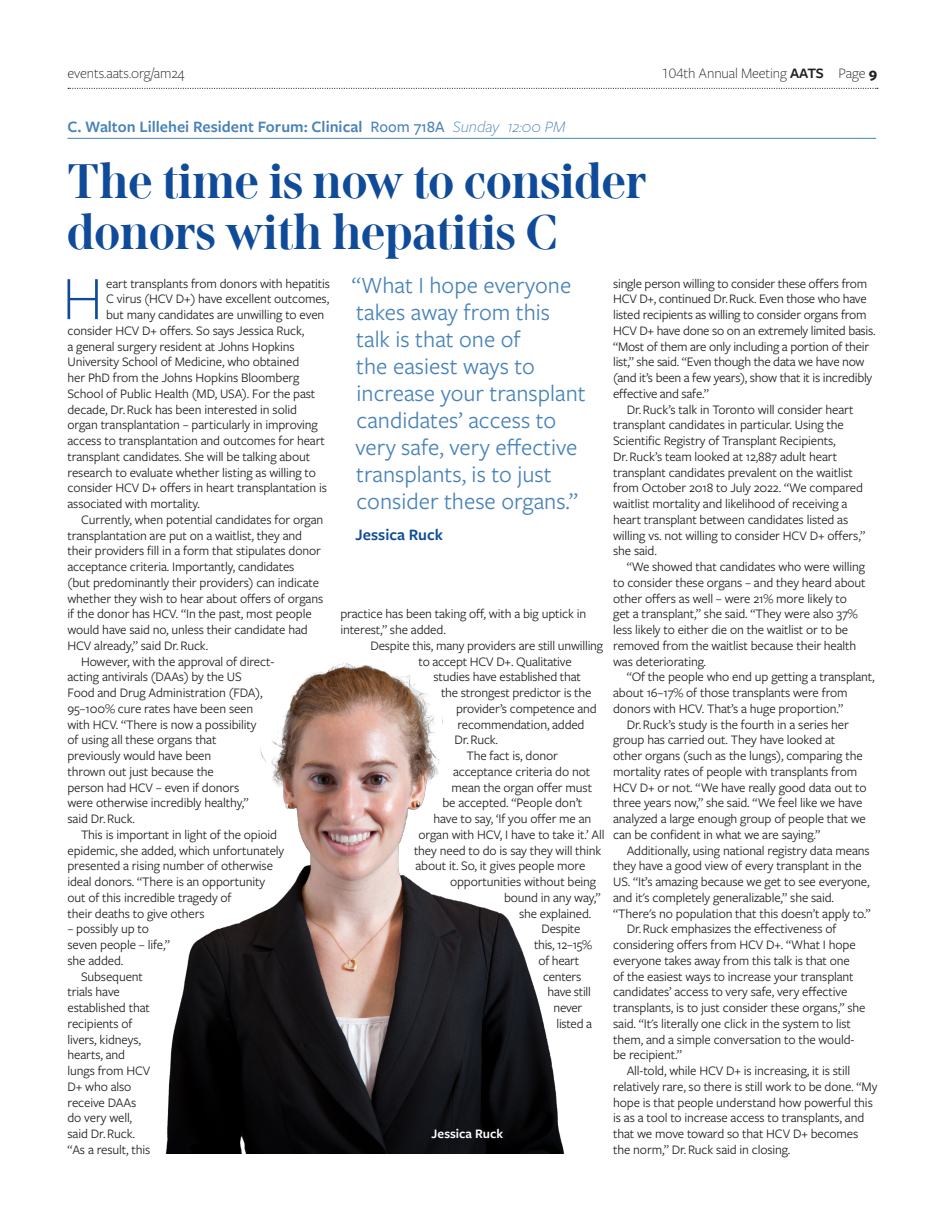
<style>
.page{position:relative;width:945px;height:1215px;background:#fff}
.page>*{position:absolute;margin:0;border:0;box-sizing:border-box;transform-origin:0 0}
.Drop_cap_5_light{font:300 63.9px "Freight Sans Pro";color:#0f4b99}
.Headline_2{font:700 48px/51px "Venti Quattro";letter-spacing:.01em;color:#0f4b99}
.Quote_1{font:24px/27px "Freight Sans Pro";color:#4883b9}
.Bar_Information{font:600 16.5px "Freight Sans Pro";color:#4883b9}
.Quotee_1_copy{font:600 16.5px "Freight Sans Pro";color:#0f4b99}
.t1{font:300 15px "Freight Sans Pro";letter-spacing:-.01em;color:#231f20}
.Body_FREIGHT{font:13.5px/15.8px "Freight Sans Pro";letter-spacing:-.01em;color:#231f20}
.Drop_cap_5_light-2{font:13.5px "Freight Sans Pro";letter-spacing:-.01em;color:#231f20}
.t2{font:600 13.5px "Freight Sans Pro";color:#fff}
.s1{font-weight:600}
.s2{font-weight:700}
.s3{font-weight:500}
.s4{font-weight:300;font-style:italic}
</style>
<div class="page">
<svg style="left:68px;top:88px;width:810px;height:1px"></svg>
<hr style="left:68px;top:138px;width:808px;height:1px;background:#4883b9">
<img style="left:165px;top:662px;width:400px;height:492px">
<svg style="left:434px;top:1041px;width:131px;height:97px;background:#212225"></svg>
<p class="t1" style="left:68px;top:63px;width:119px">events.aats.org/am24</p>
<p class="t1" style="left:661px;top:63px;width:218px">104th Annual Meeting <span class="s1">AATS</span> Page <span class="s2">9</span></p>
<p class="Bar_Information" style="left:68px;top:115px;width:499px">C. Walton Lillehei Resident Forum: Clinical <span class="s3">Room 718A</span> <span class="s4">Sunday 12:00 PM</span></p>
<p class="Headline_2" style="left:68px;top:155px;width:581px">The time is now to consider donors with hepatitis C</p>
<p class="Drop_cap_5_light" style="left:62px;top:256px;width:42px">H</p>
<p class="Drop_cap_5_light-2" style="left:106px;top:274px;width:225px">eart transplants from donors with hepatitis</p>
<p class="Quote_1" style="left:352px;top:271px;width:235px">“What I hope everyone takes away from this<br>talk is that one of<br>the easiest ways to increase your transplant candidates’ access to very safe, very effective transplants, is to just consider these organs.”</p>
<p class="Quotee_1_copy" style="left:356px;top:524px;width:89px">Jessica Ruck</p>
<p class="Body_FREIGHT" style="left:613px;top:275px;width:264px">single person willing to consider these offers from HCV D+, continued Dr. Ruck. Even those who have listed recipients as willing to consider organs from HCV D+ have done so on an extremely limited basis. “Most of them are only including a portion of their list,” she said. “Even though the data we have now (and it’s been a few years), show that it is incredibly effective and safe.”</p>
<p class="Body_FREIGHT" style="left:613px;top:401px;width:254px;text-indent:14px">Dr. Ruck’s talk in Toronto will consider heart transplant candidates in particular. Using the Scientific Registry of Transplant Recipients,<br>Dr. Ruck’s team looked at 12,887 adult heart transplant candidates prevalent on the waitlist from October 2018 to July 2022. “We compared waitlist mortality and likelihood of receiving a heart transplant between candidates listed as willing vs. not willing to consider HCV D+ offers,” she said.</p>
<p class="Body_FREIGHT" style="left:613px;top:558px;width:254px;text-indent:14px">“We showed that candidates who were willing to consider these organs – and they heard about other offers as well – were 21% more likely to get a transplant,” she said. “They were also 37% less likely to either die on the waitlist or to be removed from the waitlist because their health was deteriorating.</p>
<p class="Body_FREIGHT" style="left:613px;top:669px;width:263px;text-indent:14px">“Of the people who end up getting a transplant, about 16–17% of those transplants were from donors with HCV. That’s a huge proportion.”</p>
<p class="Body_FREIGHT" style="left:613px;top:716px;width:255px;text-indent:14px">Dr. Ruck’s study is the fourth in a series her group has carried out. They have looked at other organs (such as the lungs), comparing the mortality rates of people with transplants from HCV D+ or not. “We have really good data out to three years now,” she said. “We feel like we have analyzed a large enough group of people that we can be confident in what we are saying.”</p>
<p class="Body_FREIGHT" style="left:613px;top:842px;width:259px;text-indent:14px">Additionally, using national registry data means they have a good view of every transplant in the US. “It’s amazing because we get to see everyone, and it's completely generalizable,” she said. “There's no population that this doesn’t apply to.”</p>
<p class="Body_FREIGHT" style="left:613px;top:921px;width:254px;text-indent:14px">Dr. Ruck emphasizes the effectiveness of considering offers from HCV D+. “What I hope everyone takes away from this talk is that one<br>of the easiest ways to increase your transplant candidates’ access to very safe, very effective transplants, is to just consider these organs,” she said. “It's literally one click in the system to list them, and a simple conversation to the would&shy;be recipient.”</p>
<p class="Body_FREIGHT" style="left:613px;top:1062px;width:266px;text-indent:14px">All-told, while HCV D+ is increasing, it is still relatively rare, so there is still work to be done. “My hope is that people understand how powerful this is as a tool to increase access to transplants, and that we move toward so that HCV D+ becomes the norm,” Dr. Ruck said in closing.</p>
<p class="Drop_cap_5_light-2" style="left:106px;top:290px;width:225px">C virus (HCV D+) have excellent outcomes,</p>
<p class="Drop_cap_5_light-2" style="left:106px;top:306px;width:220px">but many candidates are unwilling to even</p>
<p class="Drop_cap_5_light-2" style="left:68px;top:321px;width:238px">consider HCV D+ offers. So says Jessica Ruck,</p>
<p class="Drop_cap_5_light-2" style="left:68px;top:337px;width:229px">a general surgery resident at Johns Hopkins</p>
<p class="Drop_cap_5_light-2" style="left:68px;top:353px;width:233px">University School of Medicine, who obtained</p>
<p class="Drop_cap_5_light-2" style="left:68px;top:369px;width:233px">her PhD from the Johns Hopkins Bloomberg</p>
<p class="Drop_cap_5_light-2" style="left:68px;top:384px;width:249px">School of Public Health (MD, USA). For the past</p>
<p class="Drop_cap_5_light-2" style="left:68px;top:400px;width:231px">decade, Dr. Ruck has been interested in solid</p>
<p class="Drop_cap_5_light-2" style="left:68px;top:416px;width:252px">organ transplantation – particularly in improving</p>
<p class="Drop_cap_5_light-2" style="left:68px;top:432px;width:259px">access to transplantation and outcomes for heart</p>
<p class="Drop_cap_5_light-2" style="left:68px;top:447px;width:244px">transplant candidates. She will be talking about</p>
<p class="Drop_cap_5_light-2" style="left:68px;top:463px;width:250px">research to evaluate whether listing as willing to</p>
<p class="Drop_cap_5_light-2" style="left:68px;top:479px;width:261px">consider HCV D+ offers in heart transplantation is</p>
<p class="Drop_cap_5_light-2" style="left:68px;top:495px;width:134px">associated with mortality.</p>
<p class="Body_FREIGHT" style="left:68px;top:511px;width:257px;text-indent:14px">Currently, when potential candidates for organ transplantation are put on a waitlist, they and their providers fill in a form that stipulates donor acceptance criteria. Importantly, candidates<br>(but predominantly their providers) can indicate whether they wish to hear about offers of organs if the donor has HCV. “In the past, most people would have said no, unless their candidate had HCV already,” said Dr. Ruck.</p>
<p class="Body_FREIGHT" style="left:68px;top:653px;width:208px;text-indent:14px">However, with the approval of direct&shy;acting antivirals (DAAs) by the US<br>Food and Drug Administration (FDA),<br>95–100% cure rates have been seen with HCV. “There is now a possibility<br>of using all these organs that<br>previously would have been<br>thrown out just because the<br>person had HCV – even if donors<br>were otherwise incredibly healthy,”<br>said Dr. Ruck.</p>
<p class="Body_FREIGHT" style="left:68px;top:826px;width:218px;text-indent:14px">This is important in light of the opioid epidemic, she added, which unfortunately presented a rising number of otherwise ideal donors. “There is an opportunity out of this incredible tragedy of<br>their deaths to give others</p>
<p class="Body_FREIGHT" style="left:68px;top:921px;width:104px">– possibly up to seven people – life,” she added.</p>
<p class="Body_FREIGHT" style="left:68px;top:968px;width:84px;text-indent:14px">Subsequent trials have established that recipients of livers, kidneys, hearts, and lungs from HCV<br>D+ who also receive DAAs do very well, said Dr. Ruck. “As a result, this</p>
<p class="Body_FREIGHT" style="left:340px;top:606px;width:247px">practice has been taking off, with a big uptick in interest,” she added.</p>
<p class="Body_FREIGHT" style="left:370px;top:637px;width:234px">Despite this, many providers are still unwilling</p>
<p class="Body_FREIGHT" style="left:418px;top:653px;width:155px">to accept HCV D+. Qualitative</p>
<p class="Body_FREIGHT" style="left:434px;top:669px;width:149px">studies have established that</p>
<p class="Body_FREIGHT" style="left:441px;top:684px;width:152px">the strongest predictor is the</p>
<p class="Body_FREIGHT" style="left:456px;top:700px;width:142px">provider’s competence and</p>
<p class="Body_FREIGHT" style="left:458px;top:716px;width:129px">recommendation, added</p>
<p class="Body_FREIGHT" style="left:454px;top:732px;width:45px">Dr. Ruck.</p>
<p class="Body_FREIGHT" style="left:466px;top:747px;width:93px">The fact is, donor</p>
<p class="Body_FREIGHT" style="left:453px;top:763px;width:139px">acceptance criteria do not</p>
<p class="Body_FREIGHT" style="left:452px;top:779px;width:142px">mean the organ offer must</p>
<p class="Body_FREIGHT" style="left:442px;top:795px;width:141px">be accepted. “People don’t</p>
<p class="Body_FREIGHT" style="left:434px;top:810px;width:159px">have to say, ‘If you offer me an</p>
<p class="Body_FREIGHT" style="left:418px;top:826px;width:187px">organ with HCV, I have to take it.’ All</p>
<p class="Body_FREIGHT" style="left:414px;top:842px;width:189px">they need to do is say they will think</p>
<p class="Body_FREIGHT" style="left:416px;top:858px;width:171px">about it. So, it gives people more</p>
<p class="Body_FREIGHT" style="left:450px;top:873px;width:148px">opportunities without being</p>
<p class="Body_FREIGHT" style="left:504px;top:889px;width:98px">bound in any way,”</p>
<p class="Body_FREIGHT" style="left:519px;top:905px;width:74px">she explained.</p>
<p class="Body_FREIGHT" style="left:542px;top:921px;width:40px">Despite</p>
<p class="Body_FREIGHT" style="left:534px;top:936px;width:60px">this, 12–15%</p>
<p class="Body_FREIGHT" style="left:538px;top:952px;width:42px">of heart</p>
<p class="Body_FREIGHT" style="left:543px;top:968px;width:40px">centers</p>
<p class="Body_FREIGHT" style="left:548px;top:984px;width:45px">have still</p>
<p class="Body_FREIGHT" style="left:554px;top:999px;width:30px">never</p>
<p class="Body_FREIGHT" style="left:556px;top:1015px;width:37px">listed a</p>
<p class="t2" style="left:432px;top:1125px;width:73px">Jessica Ruck</p>
</div>
